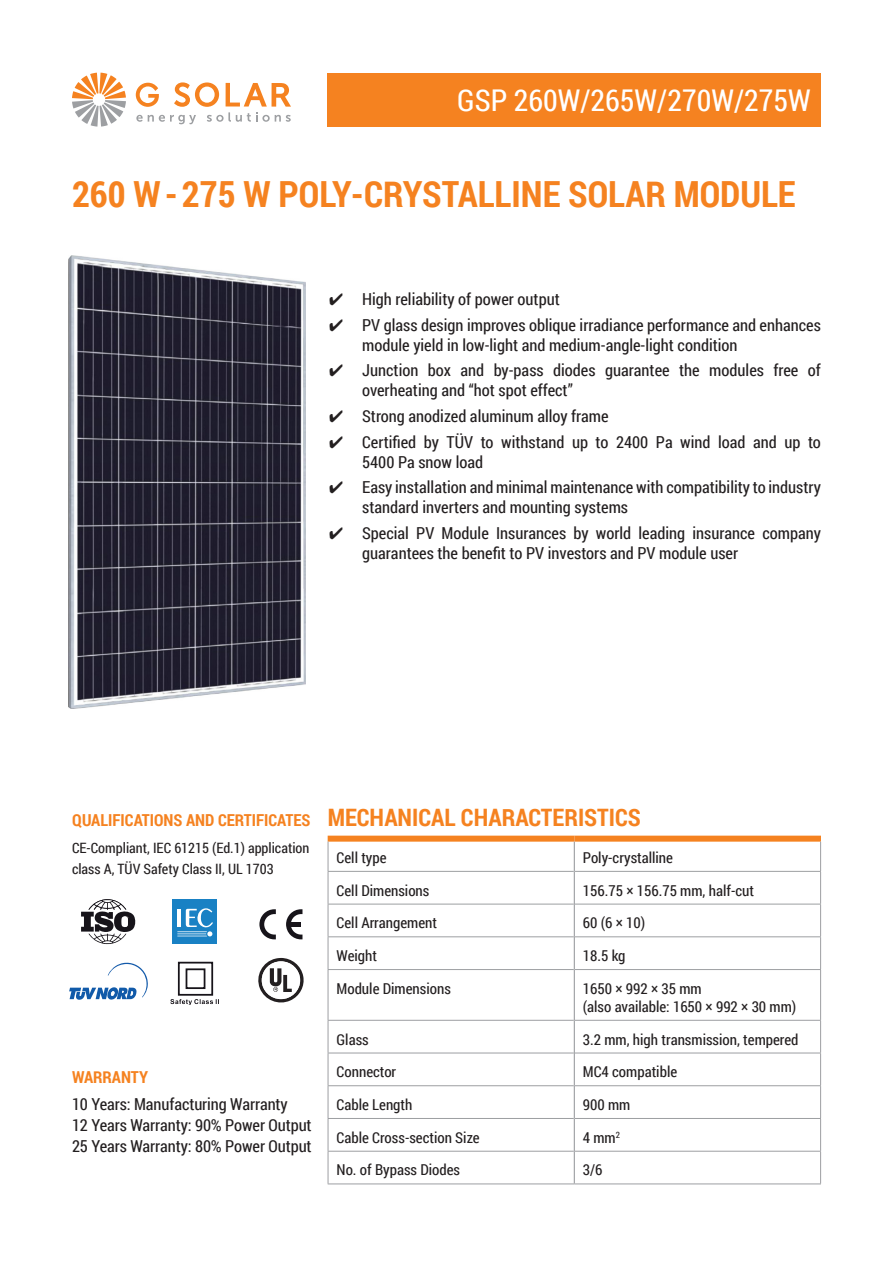
<style>
.page{position:relative;width:893px;height:1263px;background:#fff}
.page>*{position:absolute;margin:0;border:0;box-sizing:border-box;transform-origin:0 0}
.t1{font:700 36px "Roboto Condensed";color:#f58220}
.t2{font:30px "Roboto Condensed";color:#fff}
.t3{font:700 24px "Roboto Condensed";color:#f58220}
.t4{font:16.5px/19.8px "Roboto Condensed";color:#231f20}
.t5{font:700 16.5px "Roboto Condensed";color:#f58220}
.tablica{font:15px/18px "Roboto Condensed";color:#231f20}
.t6{font:14.25px/21px "Roboto Condensed";color:#231f20}
</style>
<div class="page">
<svg style="left:136px;top:82px;width:155px;height:42px"></svg>
<svg style="left:72px;top:73px;width:54px;height:54px"></svg>
<div style="left:328px;top:73px;width:493px;height:54px;background:#f58220"></div>
<div style="left:328px;top:836px;width:246px;height:6px;background:#f58220"></div>
<div style="left:574px;top:836px;width:247px;height:6px;background:#f58220"></div>
<svg style="left:328px;top:842px;width:1px;height:29px"></svg>
<svg style="left:820px;top:842px;width:1px;height:29px"></svg>
<hr style="left:328px;top:871px;width:246px;height:1px;background:#9d9fa2">
<hr style="left:328px;top:872px;width:1px;height:32px;background:#9d9fa2">
<hr style="left:575px;top:871px;width:246px;height:1px;background:#9d9fa2">
<hr style="left:820px;top:872px;width:1px;height:32px;background:#9d9fa2">
<hr style="left:328px;top:904px;width:246px;height:1px;background:#9d9fa2">
<hr style="left:328px;top:904px;width:1px;height:32px;background:#9d9fa2">
<hr style="left:575px;top:904px;width:246px;height:1px;background:#9d9fa2">
<hr style="left:820px;top:904px;width:1px;height:32px;background:#9d9fa2">
<hr style="left:328px;top:936px;width:246px;height:1px;background:#9d9fa2">
<hr style="left:328px;top:937px;width:1px;height:32px;background:#9d9fa2">
<hr style="left:575px;top:936px;width:246px;height:1px;background:#9d9fa2">
<hr style="left:820px;top:937px;width:1px;height:32px;background:#9d9fa2">
<hr style="left:328px;top:969px;width:246px;height:1px;background:#9d9fa2">
<hr style="left:328px;top:970px;width:1px;height:50px;background:#9d9fa2">
<hr style="left:575px;top:969px;width:246px;height:1px;background:#9d9fa2">
<hr style="left:820px;top:970px;width:1px;height:50px;background:#9d9fa2">
<hr style="left:328px;top:1020px;width:246px;height:1px;background:#9d9fa2">
<hr style="left:328px;top:1021px;width:1px;height:32px;background:#9d9fa2">
<hr style="left:575px;top:1020px;width:246px;height:1px;background:#9d9fa2">
<hr style="left:820px;top:1021px;width:1px;height:32px;background:#9d9fa2">
<hr style="left:328px;top:1053px;width:246px;height:1px;background:#9d9fa2">
<hr style="left:328px;top:1053px;width:1px;height:32px;background:#9d9fa2">
<hr style="left:575px;top:1053px;width:246px;height:1px;background:#9d9fa2">
<hr style="left:820px;top:1053px;width:1px;height:32px;background:#9d9fa2">
<hr style="left:328px;top:1085px;width:246px;height:1px;background:#9d9fa2">
<hr style="left:328px;top:1086px;width:1px;height:32px;background:#9d9fa2">
<hr style="left:575px;top:1085px;width:246px;height:1px;background:#9d9fa2">
<hr style="left:820px;top:1086px;width:1px;height:32px;background:#9d9fa2">
<hr style="left:328px;top:1118px;width:246px;height:1px;background:#9d9fa2">
<hr style="left:328px;top:1119px;width:1px;height:32px;background:#9d9fa2">
<hr style="left:575px;top:1118px;width:246px;height:1px;background:#9d9fa2">
<hr style="left:820px;top:1119px;width:1px;height:32px;background:#9d9fa2">
<hr style="left:328px;top:1151px;width:246px;height:1px;background:#9d9fa2">
<hr style="left:328px;top:1151px;width:1px;height:32px;background:#9d9fa2">
<hr style="left:575px;top:1151px;width:246px;height:1px;background:#9d9fa2">
<hr style="left:820px;top:1151px;width:1px;height:32px;background:#9d9fa2">
<hr style="left:328px;top:1183px;width:246px;height:1px;background:#9d9fa2">
<hr style="left:574px;top:1183px;width:247px;height:1px;background:#9d9fa2">
<svg style="left:574px;top:842px;width:1px;height:29px"></svg>
<hr style="left:574px;top:871px;width:1px;height:33px;background:#9d9fa2">
<hr style="left:574px;top:904px;width:1px;height:33px;background:#9d9fa2">
<hr style="left:574px;top:937px;width:1px;height:32px;background:#9d9fa2">
<hr style="left:574px;top:969px;width:1px;height:51px;background:#9d9fa2">
<hr style="left:574px;top:1020px;width:1px;height:33px;background:#9d9fa2">
<hr style="left:574px;top:1053px;width:1px;height:33px;background:#9d9fa2">
<hr style="left:574px;top:1086px;width:1px;height:32px;background:#9d9fa2">
<hr style="left:574px;top:1118px;width:1px;height:33px;background:#9d9fa2">
<hr style="left:574px;top:1151px;width:1px;height:32px;background:#9d9fa2">
<div style="left:173px;top:899px;width:44px;height:45px;background:#1981c4"></div>
<svg style="left:177px;top:908px;width:36px;height:29px"></svg>
<svg style="left:286px;top:909px;width:16px;height:30px"></svg>
<div style="left:287px;top:922px;width:13px;height:5px;background:#17141a"></div>
<svg style="left:259px;top:909px;width:17px;height:30px"></svg>
<svg style="left:170px;top:961px;width:49px;height:43px"></svg>
<svg style="left:81px;top:899px;width:55px;height:46px"></svg>
<svg style="left:69px;top:963px;width:79px;height:37px"></svg>
<svg style="left:258px;top:958px;width:46px;height:45px"></svg>
<img style="left:69px;top:256px;width:237px;height:452px">
<p class="t2" style="left:457px;top:79px;width:355px">GSP 260W/265W/270W/275W</p>
<p class="t1" style="left:72px;top:168px;width:725px">260 W-275 W POLY-CRYSTALLINE SOLAR MODULE</p>
<p class="t4" style="left:362px;top:289px;width:199px">High reliability of power output</p>
<p class="t4" style="left:362px;top:314px;width:460px">PV glass design improves oblique irradiance performance and enhances module yield in low-light and medium-angle-light condition</p>
<p class="t4" style="left:362px;top:360px;width:460px">Junction box and by-pass diodes guarantee the modules free of overheating and “hot spot effect”</p>
<p class="t4" style="left:362px;top:406px;width:248px">Strong anodized aluminum alloy frame</p>
<p class="t4" style="left:362px;top:431px;width:460px">Certified by TÜV to withstand up to 2400 Pa wind load and up to<br>5400 Pa snow load</p>
<p class="t4" style="left:362px;top:477px;width:460px">Easy installation and minimal maintenance with compatibility to industry standard inverters and mounting systems</p>
<p class="t4" style="left:362px;top:523px;width:460px">Special PV Module Insurances by world leading insurance company guarantees the benefit to PV investors and PV module user</p>
<p class="t5" style="left:72px;top:808px;width:240px">QUALIFICATIONS AND CERTIFICATES</p>
<p class="t3" style="left:328px;top:801px;width:315px">MECHANICAL CHARACTERISTICS</p>
<p class="t6" style="left:72px;top:837px;width:239px">CE-Compliant, IEC 61215 (Ed.1) application class A, TÜV Safety Class II, UL 1703</p>
<p class="tablica" style="left:337px;top:848px;width:52px">Cell type</p>
<p class="tablica" style="left:583px;top:848px;width:92px">Poly-crystalline</p>
<p class="tablica" style="left:337px;top:881px;width:94px">Cell Dimensions</p>
<p class="tablica" style="left:583px;top:881px;width:173px">156.75 × 156.75 mm, half-cut</p>
<p class="tablica" style="left:337px;top:913px;width:102px">Cell Arrangement</p>
<p class="tablica" style="left:583px;top:913px;width:64px">60 (6 × 10)</p>
<p class="tablica" style="left:337px;top:946px;width:42px">Weight</p>
<p class="tablica" style="left:583px;top:946px;width:44px">18.5 kg</p>
<p class="tablica" style="left:337px;top:979px;width:116px">Module Dimensions</p>
<p class="tablica" style="left:583px;top:979px;width:215px">1650 × 992 × 35 mm<br>(also available: 1650 × 992 × 30 mm)</p>
<p class="tablica" style="left:337px;top:1030px;width:34px">Glass</p>
<p class="tablica" style="left:583px;top:1030px;width:217px">3.2 mm, high transmission, tempered</p>
<p class="tablica" style="left:337px;top:1062px;width:61px">Connector</p>
<p class="tablica" style="left:583px;top:1062px;width:96px">MC4 compatible</p>
<p class="tablica" style="left:337px;top:1095px;width:77px">Cable Length</p>
<p class="tablica" style="left:583px;top:1095px;width:49px">900 mm</p>
<p class="tablica" style="left:337px;top:1128px;width:145px">Cable Cross-section Size</p>
<p class="tablica" style="left:583px;top:1128px;width:39px">4 mm<sup>2</sup></p>
<p class="tablica" style="left:337px;top:1160px;width:125px">No. of Bypass Diodes</p>
<p class="tablica" style="left:583px;top:1160px;width:21px">3/6</p>
<p class="t5" style="left:72px;top:1065px;width:78px">WARRANTY</p>
<p class="t4" style="left:72px;top:1093px;width:241px;line-height:21px">10 Years: Manufacturing Warranty<br>12 Years Warranty: 90% Power Output<br>25 Years Warranty: 80% Power Output</p>
</div>
